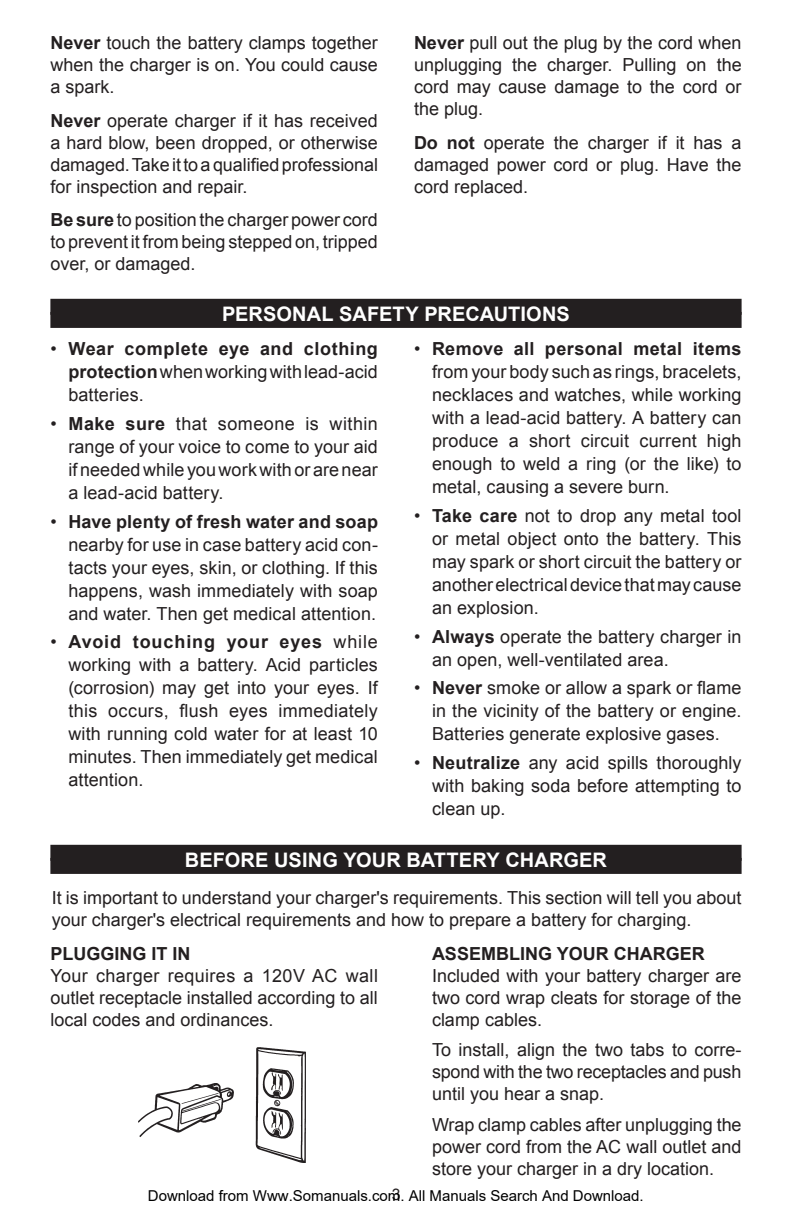
<style>
.page{position:relative;width:792px;height:1224px;background:#fff}
.page>*{position:absolute;margin:0;border:0;box-sizing:border-box;transform-origin:0 0}
.Reverse_Bar_Heading{font:700 20px "Arial";letter-spacing:.005em;color:#fff}
.Paragraph_Bullet_Spa{font:18px/23px "Arial";letter-spacing:.005em;color:#231f20;text-align:justify}
.Paragraph_Text_Space{font:18px/22px "Arial";color:#231f20;text-align:justify}
.Paragraph_Bullet_Spa-2{font:700 18px/23px "Arial";letter-spacing:.03em;color:#231f20;text-align:justify}
.Bold_Subhead_No_Spac{font:700 18px "Arial";color:#231f20}
.t1{font:15px "Arial";color:#000}
.s1{font-weight:700}
.s2{font-weight:400}
</style>
<div class="page">
<div style="left:50px;top:299px;width:692px;height:16px;background:#231f20"></div>
<div style="left:50px;top:312px;width:692px;height:16px;background:#231f20"></div>
<div style="left:50px;top:845px;width:692px;height:16px;background:#231f20"></div>
<div style="left:50px;top:858px;width:692px;height:16px;background:#231f20"></div>
<img style="left:138px;top:1048px;width:168px;height:114px">
<p class="Paragraph_Text_Space" style="left:50px;top:32px;width:329px"><span class="s1">Never</span> touch the battery clamps together when the charger is on. You could cause a spark.</p>
<p class="Paragraph_Text_Space" style="left:50px;top:110px;width:329px"><span class="s1">Never</span> operate charger if it has received a hard blow, been dropped, or otherwise damaged. Take it to a qualified professional for inspection and repair.</p>
<p class="Paragraph_Text_Space" style="left:50px;top:209px;width:329px"><span class="s1">Be sure</span> to position the charger power cord to prevent it from being stepped on, tripped over, or damaged.</p>
<p class="Paragraph_Text_Space" style="left:414px;top:32px;width:329px"><span class="s1">Never</span> pull out the plug by the cord when unplugging the charger. Pulling on the cord may cause damage to the cord or the plug.</p>
<p class="Paragraph_Text_Space" style="left:414px;top:132px;width:329px"><span class="s1">Do not</span> operate the charger if it has a damaged power cord or plug. Have the cord replaced.</p>
<p class="Reverse_Bar_Heading" style="left:222px;top:300px;width:28px">Personal</p>
<p class="Reverse_Bar_Heading" style="left:339px;top:300px;width:28px">Safety</p>
<p class="Reverse_Bar_Heading" style="left:424px;top:300px;width:28px">Precautions</p>
<p class="Paragraph_Bullet_Spa-2" style="left:68px;top:338px;width:311px;text-indent:-18px"><span class="s2">•</span> Wear complete eye and clothing protection <span class="s2">when working with lead-acid batteries.</span></p>
<p class="Paragraph_Bullet_Spa" style="left:68px;top:412px;width:311px;text-indent:-18px">• <span class="s1">Make sure</span> that someone is within range of your voice to come to your aid if needed while you work with or are near a lead-acid battery.</p>
<p class="Paragraph_Bullet_Spa" style="left:68px;top:510px;width:311px;text-indent:-18px">• <span class="s1">Have plenty of fresh water and soap </span>nearby for use in case battery acid con&shy;tacts your eyes, skin, or clothing. If this happens, wash immediately with soap and water. Then get medical attention.</p>
<p class="Paragraph_Bullet_Spa" style="left:68px;top:631px;width:311px;text-indent:-18px">• <span class="s1">Avoid touching your eyes</span> while working with a battery. Acid particles (corrosion) may get into your eyes. If this occurs, flush eyes immediately with running cold water for at least 10 minutes. Then immediately get medical attention.</p>
<p class="Paragraph_Bullet_Spa" style="left:432px;top:337px;width:311px;text-indent:-18px">• <span class="s1">Remove all personal metal items </span>from your body such as rings, bracelets, necklaces and watches, while working with a lead-acid battery. A battery can produce a short circuit current high enough to weld a ring (or the like) to metal, causing a severe burn.</p>
<p class="Paragraph_Bullet_Spa" style="left:432px;top:504px;width:311px;text-indent:-18px">• <span class="s1">Take care</span> not to drop any metal tool or metal object onto the battery. This may spark or short circuit the battery or another electrical device that may cause an explosion.</p>
<p class="Paragraph_Bullet_Spa" style="left:432px;top:625px;width:311px;text-indent:-18px">• <span class="s1">Always</span> operate the battery charger in an open, well-ventilated area.</p>
<p class="Paragraph_Bullet_Spa" style="left:432px;top:677px;width:311px;text-indent:-18px">• <span class="s1">Never</span> smoke or allow a spark or flame in the vicinity of the battery or engine.<br>Batteries generate explosive gases.</p>
<p class="Paragraph_Bullet_Spa" style="left:432px;top:752px;width:311px;text-indent:-18px">• <span class="s1">Neutralize</span> any acid spills thoroughly with baking soda before attempting to clean up.</p>
<p class="Reverse_Bar_Heading" style="left:185px;top:846px;width:424px">BEFORE USING YOUR BATTERY CHARGER</p>
<p class="Paragraph_Text_Space" style="left:52px;top:887px;width:691px">It is important to understand your charger's requirements. This section will tell you about your charger's electrical requirements and how to prepare a battery for charging.</p>
<p class="Bold_Subhead_No_Spac" style="left:50px;top:941px;width:142px">PLUGGING IT IN</p>
<p class="Paragraph_Text_Space" style="left:50px;top:964px;width:329px">Your charger requires a 120V AC wall outlet receptacle installed according to all local codes and ordinances.</p>
<p class="Bold_Subhead_No_Spac" style="left:432px;top:941px;width:274px">ASSEMBLING YOUR CHARGER</p>
<p class="Paragraph_Text_Space" style="left:432px;top:964px;width:311px">Included with your battery charger are two cord wrap cleats for storage of the clamp cables.</p>
<p class="Paragraph_Text_Space" style="left:432px;top:1039px;width:311px">To install, align the two tabs to corre&shy;spond with the two receptacles and push until you hear a snap.</p>
<p class="Paragraph_Text_Space" style="left:432px;top:1114px;width:311px">Wrap clamp cables after unplugging the power cord from the AC wall outlet and store your charger in a dry location.</p>
<p class="t1" style="left:148px;top:1187px;width:497px">Download from Www.Somanuals.com. All Manuals Search And Download.</p>
</div>
